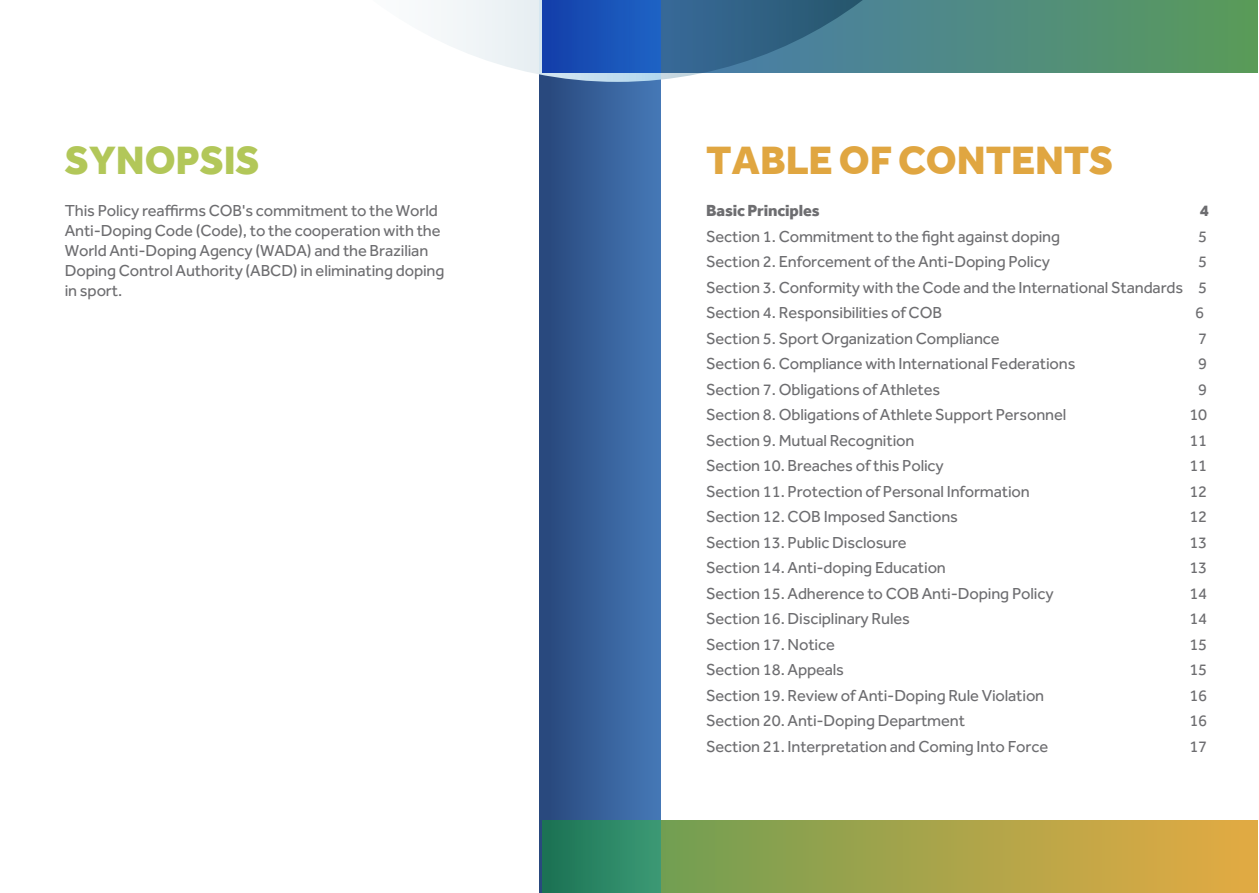
<style>
.page{position:relative;width:1259px;height:893px;background:#fff}
.page>*{position:absolute;margin:0;border:0;box-sizing:border-box;transform-origin:0 0}
.t1{font:800 40.65px "Effra";letter-spacing:-.005em;color:#e0a641}
.t2{font:800 40.65px "Effra";letter-spacing:-.005em;color:#b2c759}
.t3{font:16.5px/19.8px "Effra";letter-spacing:-.01em;color:#6d6d70}
.t4{font:800 16.5px "Effra";letter-spacing:-.01em;color:#6d6d70}
</style>
<div class="page">
<svg style="left:441px;top:0;width:583px;height:82px"></svg>
<svg style="left:660px;top:0;width:597px;height:72px"></svg>
<svg style="left:660px;top:821px;width:597px;height:72px"></svg>
<svg style="left:539px;top:0;width:121px;height:893px"></svg>
<h1 class="t1" style="left:706px;top:136px;width:408px">TABLE OF CONTENTS</h1>
<h1 class="t2" style="left:65px;top:136px;width:196px">SYNOPSIS</h1>
<p class="t3" style="left:65px;top:201px;width:381px">This Policy reaffirms COB's commitment to the World Anti-Doping Code (Code), to the cooperation with the World Anti-Doping Agency (WADA) and the Brazilian Doping Control Authority (ABCD) in eliminating doping in sport.</p>
<p class="t4" style="left:706px;top:201px;width:115px">Basic Principles</p>
<p class="t4" style="left:1199px;top:201px;width:11px">4</p>
<p class="t3" style="left:706px;top:226px;width:355px">Section 1. Commitment to the fight against doping</p>
<p class="t3" style="left:1198px;top:226px;width:10px">5</p>
<p class="t3" style="left:706px;top:252px;width:345px">Section 2. Enforcement of the Anti-Doping Policy</p>
<p class="t3" style="left:706px;top:249px;width:502px;line-height:25.5px;text-align:justify;text-indent:492px">5<br>Section 3. Conformity with the Code and the International Standards 5<br>Section 4. Responsibilities of COB</p>
<p class="t3" style="left:1195px;top:303px;width:10px">6</p>
<p class="t3" style="left:706px;top:328px;width:295px">Section 5. Sport Organization Compliance</p>
<p class="t3" style="left:1198px;top:328px;width:10px">7</p>
<p class="t3" style="left:706px;top:354px;width:371px">Section 6. Compliance with International Federations</p>
<p class="t3" style="left:1198px;top:354px;width:10px">9</p>
<p class="t3" style="left:706px;top:379px;width:235px">Section 7. Obligations of Athletes</p>
<p class="t3" style="left:1198px;top:379px;width:10px">9</p>
<p class="t3" style="left:706px;top:405px;width:362px">Section 8. Obligations of Athlete Support Personnel</p>
<p class="t3" style="left:1189px;top:405px;width:19px">10</p>
<p class="t3" style="left:706px;top:430px;width:210px">Section 9. Mutual Recognition</p>
<p class="t3" style="left:1189px;top:430px;width:19px">11</p>
<p class="t3" style="left:706px;top:456px;width:239px">Section 10. Breaches of this Policy</p>
<p class="t3" style="left:1189px;top:456px;width:19px">11</p>
<p class="t3" style="left:706px;top:481px;width:325px">Section 11. Protection of Personal Information</p>
<p class="t3" style="left:1189px;top:481px;width:19px">12</p>
<p class="t3" style="left:706px;top:507px;width:253px">Section 12. COB Imposed Sanctions</p>
<p class="t3" style="left:1189px;top:507px;width:19px">12</p>
<p class="t3" style="left:706px;top:532px;width:202px">Section 13. Public Disclosure</p>
<p class="t3" style="left:1189px;top:532px;width:19px">13</p>
<p class="t3" style="left:706px;top:558px;width:241px">Section 14. Anti-doping Education</p>
<p class="t3" style="left:1189px;top:558px;width:19px">13</p>
<p class="t3" style="left:706px;top:583px;width:349px">Section 15. Adherence to COB Anti-Doping Policy</p>
<p class="t3" style="left:1189px;top:583px;width:19px">14</p>
<p class="t3" style="left:706px;top:609px;width:205px">Section 16. Disciplinary Rules</p>
<p class="t3" style="left:1189px;top:609px;width:19px">14</p>
<p class="t3" style="left:706px;top:634px;width:130px">Section 17. Notice</p>
<p class="t3" style="left:1189px;top:634px;width:19px">15</p>
<p class="t3" style="left:706px;top:660px;width:139px">Section 18. Appeals</p>
<p class="t3" style="left:1189px;top:660px;width:19px">15</p>
<p class="t3" style="left:706px;top:685px;width:340px">Section 19. Review of Anti-Doping Rule Violation</p>
<p class="t3" style="left:1189px;top:685px;width:19px">16</p>
<p class="t3" style="left:706px;top:711px;width:260px">Section 20. Anti-Doping Department</p>
<p class="t3" style="left:1189px;top:711px;width:19px">16</p>
<p class="t3" style="left:706px;top:736px;width:344px">Section 21. Interpretation and Coming Into Force</p>
<p class="t3" style="left:1189px;top:736px;width:19px">17</p>
</div>
